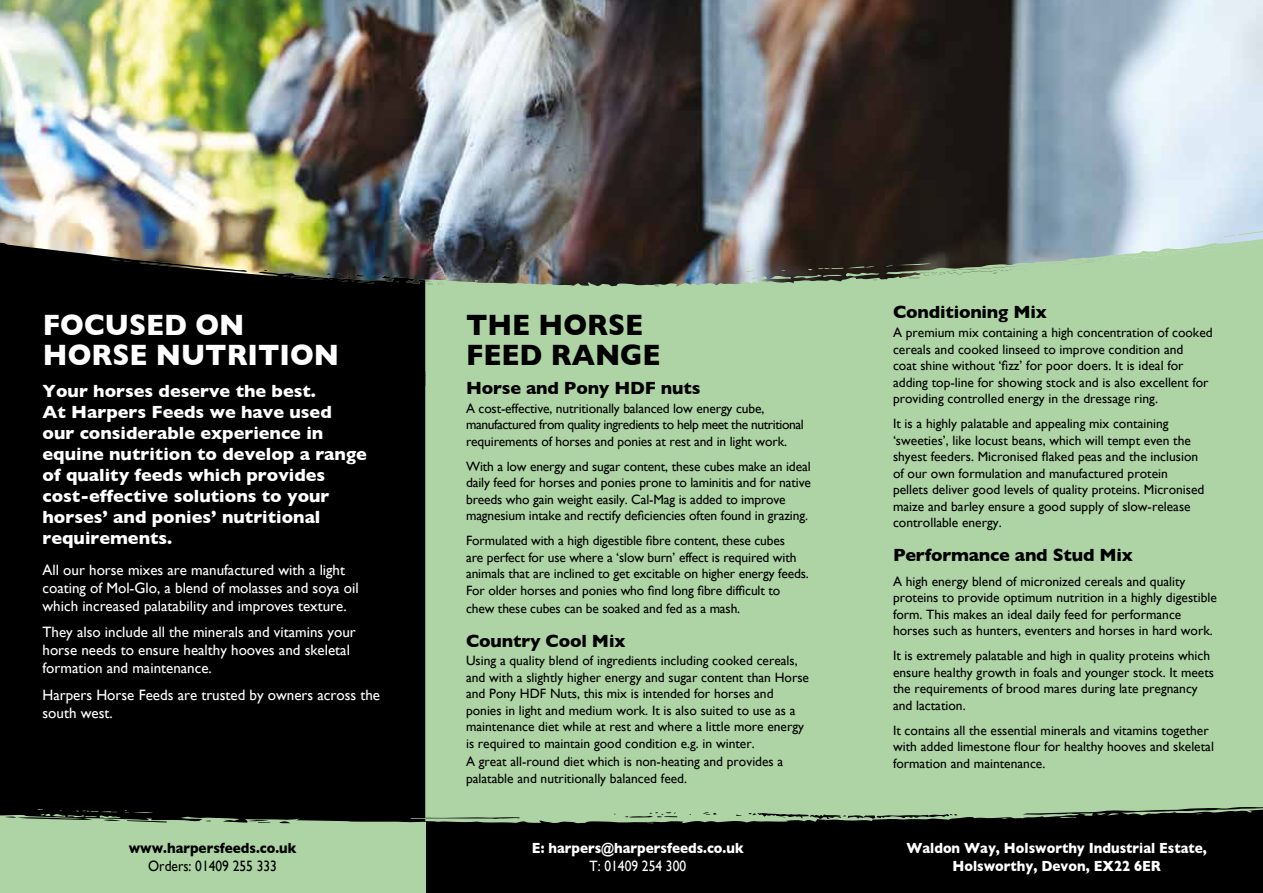
<style>
.page{position:relative;width:1263px;height:893px;background:#fff}
.page>*{position:absolute;margin:0;border:0;box-sizing:border-box;transform-origin:0 0}
.t1{font:700 30px/30px "Gill Sans";color:#fff;scale:.93 1}
.t2{font:700 30px/30px "Gill Sans";color:#000;scale:.93 1}
.t3{font:700 18px/21px "Gill Sans";color:#fff}
.t4{font:700 18px "Gill Sans";letter-spacing:-.01em;color:#000}
.t5{font:15px/18px "Gill Sans";color:#fff}
.t6{font:700 15px/18px "Gill Sans";color:#fff;text-align:center;scale:.9 1}
.t7{font:700 15px "Gill Sans";color:#000;scale:.9 1}
.t8{font:15px "Gill Sans";color:#000;scale:.9 1}
.t9{font:15px "Gill Sans";color:#fff;scale:.9 1}
.t10{font:13.5px/16.5px "Gill Sans";color:#000}
</style>
<div class="page">
<img style="left:0;top:0;width:1263px;height:109px">
<svg style="left:425px;top:109px;width:838px;height:131px"></svg>
<svg style="left:886px;top:210px;width:377px;height:30px"></svg>
<div style="left:425px;top:240px;width:838px;height:556px;background:#aed4a5"></div>
<img style="left:0;top:109px;width:425px;height:131px">
<svg style="left:425px;top:279px;width:19px;height:7px"></svg>
<div style="left:0;top:240px;width:425px;height:556px;background:#000"></div>
<svg style="left:519px;top:796px;width:744px;height:31px;fill:#aed4a5"></svg>
<svg style="left:703px;top:812px;width:14px;height:3px"></svg>
<svg style="left:625px;top:812px;width:52px;height:6px"></svg>
<svg style="left:748px;top:813px;width:209px;height:6px"></svg>
<div style="left:0;top:827px;width:1263px;height:66px;background:#000"></div>
<svg style="left:0;top:796px;width:519px;height:97px"></svg>
<div style="left:0;top:829px;width:425px;height:64px;background:#aed4a5"></div>
<h1 class="t1" style="left:43px;top:309px;width:320px">FOCUSED ON<br>HORSE NUTRITION</h1>
<p class="t3" style="left:43px;top:380px;width:326px">Your horses deserve the best.<br>At Harpers Feeds we have used our considerable experience in equine nutrition to develop a range of quality feeds which provides cost-effective solutions to your horses’ and ponies’ nutritional requirements.</p>
<p class="t5" style="left:43px;top:560px;width:318px">All our horse mixes are manufactured with a light coating of Mol-Glo, a blend of molasses and soya oil which increased palatability and improves texture.</p>
<p class="t5" style="left:43px;top:623px;width:315px">They also include all the minerals and vitamins your horse needs to ensure healthy hooves and skeletal formation and maintenance.</p>
<p class="t5" style="left:43px;top:685px;width:339px">Harpers Horse Feeds are trusted by owners across the south west.</p>
<p class="t7" style="left:129px;top:836px;width:188px">www.harpersfeeds.co.uk</p>
<p class="t8" style="left:148px;top:857px;width:145px">Orders: 01409 255 333</p>
<h1 class="t2" style="left:466px;top:309px;width:211px">THE HORSE<br>FEED RANGE</h1>
<h2 class="t4" style="left:466px;top:374px;width:236px">Horse and Pony HDF nuts</h2>
<p class="t10" style="left:466px;top:400px;width:339px">A cost-effective, nutritionally balanced low energy cube, manufactured from quality ingredients to help meet the nutritional requirements of horses and ponies at rest and in light work.</p>
<p class="t10" style="left:466px;top:458px;width:346px">With a low energy and sugar content, these cubes make an ideal daily feed for horses and ponies prone to laminitis and for native breeds who gain weight easily. Cal-Mag is added to improve magnesium intake and rectify deficiencies often found in grazing.</p>
<p class="t10" style="left:466px;top:532px;width:344px">Formulated with a high digestible fibre content, these cubes<br>are perfect for use where a ‘slow burn’ effect is required with animals that are inclined to get excitable on higher energy feeds.<br>For older horses and ponies who find long fibre difficult to</p>
<p class="t10" style="left:466px;top:600px;width:276px">chew these cubes can be soaked and fed as a mash.</p>
<h2 class="t4" style="left:466px;top:626px;width:161px">Country Cool Mix</h2>
<p class="t10" style="left:466px;top:652px;width:344px">Using a quality blend of ingredients including cooked cereals, and with a slightly higher energy and sugar content than Horse and Pony HDF Nuts, this mix is intended for horses and ponies in light and medium work. It is also suited to use as a maintenance diet while at rest and where a little more energy is required to maintain good condition e.g. in winter.</p>
<p class="t10" style="left:466px;top:753px;width:319px">A great all-round diet which is non-heating and provides a palatable and nutritionally balanced feed.</p>
<p class="t6" style="left:532px;top:838px;width:237px">E: harpers@harpersfeeds.co.uk</p>
<p class="t9" style="left:589px;top:857px;width:109px">T: 01409 254 300</p>
<h2 class="t4" style="left:893px;top:298px;width:155px">Conditioning Mix</h2>
<p class="t10" style="left:893px;top:324px;width:321px">A premium mix containing a high concentration of cooked cereals and cooked linseed to improve condition and<br>coat shine without ‘fizz’ for poor doers. It is ideal for adding top-line for showing stock and is also excellent for providing controlled energy in the dressage ring.</p>
<p class="t10" style="left:893px;top:415px;width:313px">It is a highly palatable and appealing mix containing ‘sweeties’, like locust beans, which will tempt even the shyest feeders. Micronised flaked peas and the inclusion of our own formulation and manufactured protein pellets deliver good levels of quality proteins. Micronised maize and barley ensure a good supply of slow-release controllable energy.</p>
<h2 class="t4" style="left:893px;top:540px;width:241px">Performance and Stud Mix</h2>
<p class="t10" style="left:893px;top:573px;width:325px">A high energy blend of micronized cereals and quality proteins to provide optimum nutrition in a highly digestible form. This makes an ideal daily feed for performance horses such as hunters, eventers and horses in hard work.</p>
<p class="t10" style="left:893px;top:647px;width:323px">It is extremely palatable and high in quality proteins which ensure healthy growth in foals and younger stock. It meets the requirements of brood mares during late pregnancy and lactation.</p>
<p class="t10" style="left:893px;top:722px;width:322px">It contains all the essential minerals and vitamins together with added limestone flour for healthy hooves and skeletal formation and maintenance.</p>
<p class="t6" style="left:906px;top:838px;width:335px">Waldon Way, Holsworthy Industrial Estate,<br>Holsworthy, Devon, EX22 6ER</p>
</div>
